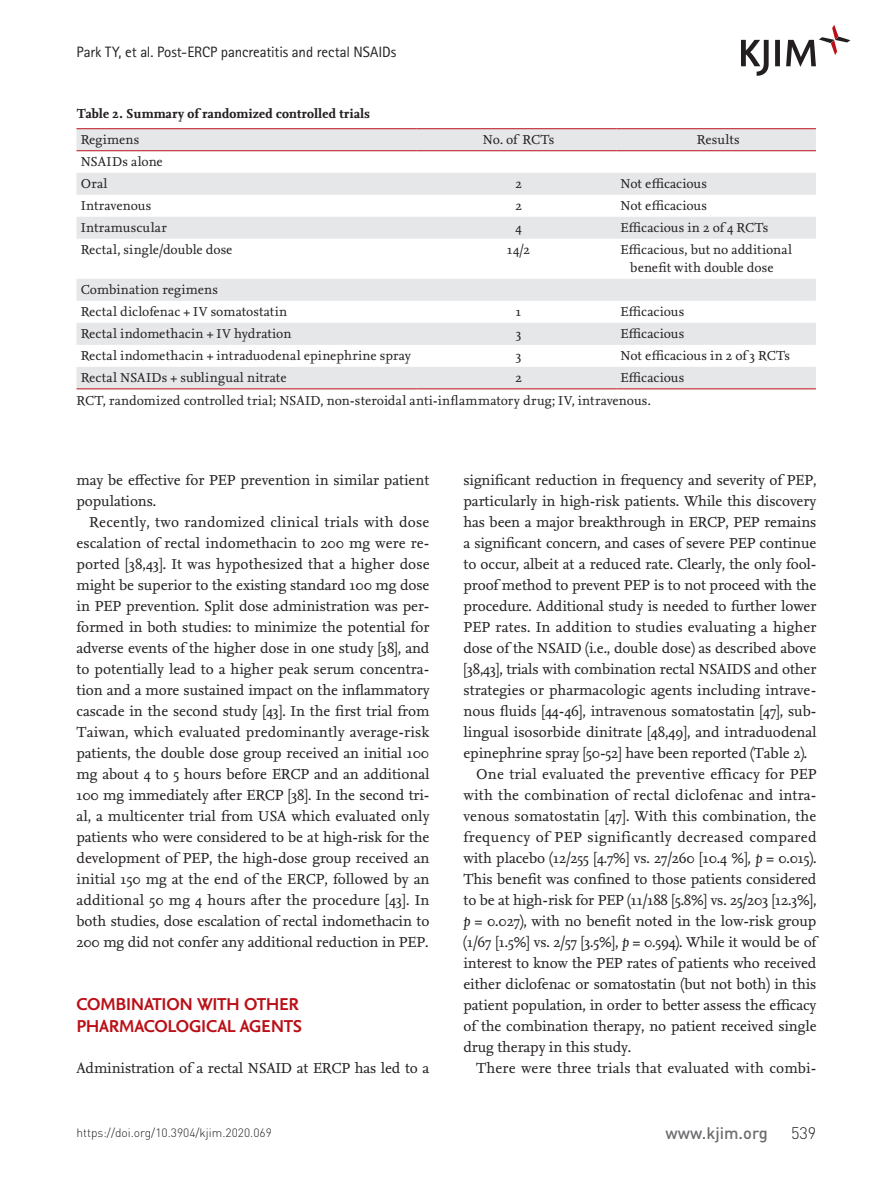
<style>
.page{position:relative;width:893px;height:1191px;background:#fff}
.page>*{position:absolute;margin:0;border:0;box-sizing:border-box;transform-origin:0 0}
.제목1{font:700 18px/22.5px "Nexus Sans";letter-spacing:-.025em;color:#bb1018}
.t1{font:500 16.5px "DIN Pro";color:#6c6d70}
.t2{font:300 16.5px "DIN Pro";color:#231f20}
.들였쓰기_본문{font:15px/21px "Nexus Serif";letter-spacing:-.01em;color:#231f20;text-align:justify}
.본문첫단락{font:15px/21px "Nexus Serif";letter-spacing:-.01em;color:#231f20;text-align:justify}
.t3{font:15px "Rotis Sans Serif Std";letter-spacing:-.01em;color:#231f20}
.들였쓰기_본문-2{font:15px "Nexus Serif";letter-spacing:.01em;color:#231f20}
.테이블{font:13.5px "Nexus Serif";letter-spacing:.005em;color:#231f20}
.테이블제목{font:700 13.5px "Nexus Serif";color:#231f20}
.t4{font:300 12px "DIN Pro";color:#231f20}
.s1{font-style:italic}
</style>
<div class="page">
<svg style="left:741px;top:25px;width:109px;height:51px"></svg>
<div style="left:77px;top:129px;width:739px;height:21px;background:#e6e7e9"></div>
<svg style="left:77px;top:173px;width:739px;height:215px;fill:#ebeced"></svg>
<hr style="left:77px;top:128px;width:340px;height:1px;background:#bb1018">
<hr style="left:417px;top:128px;width:199px;height:1px;background:#bb1018">
<hr style="left:616px;top:128px;width:200px;height:1px;background:#bb1018">
<hr style="left:77px;top:150px;width:340px;height:1px;background:#bb1018">
<hr style="left:417px;top:150px;width:199px;height:1px;background:#bb1018">
<hr style="left:616px;top:150px;width:200px;height:1px;background:#bb1018">
<hr style="left:77px;top:388px;width:340px;height:1px;background:#bb1018">
<hr style="left:417px;top:388px;width:199px;height:1px;background:#bb1018">
<hr style="left:616px;top:388px;width:200px;height:1px;background:#bb1018">
<p class="t3" style="left:77px;top:43px;width:321px">Park TY, et al. Post-ERCP pancreatitis and rectal NSAIDs</p>
<p class="테이블제목" style="left:77px;top:104px;width:295px">Table 2. Summary of randomized controlled trials</p>
<p class="테이블" style="left:81px;top:131px;width:60px">Regimens</p>
<p class="테이블" style="left:483px;top:131px;width:73px">No. of RCTs</p>
<p class="테이블" style="left:697px;top:131px;width:44px">Results</p>
<p class="테이블" style="left:81px;top:153px;width:84px">NSAIDs alone</p>
<p class="테이블" style="left:81px;top:175px;width:28px">Oral</p>
<p class="테이블" style="left:515px;top:175px;width:8px">2</p>
<p class="테이블" style="left:621px;top:175px;width:88px">Not efficacious</p>
<p class="테이블" style="left:81px;top:197px;width:72px">Intravenous</p>
<p class="테이블" style="left:515px;top:197px;width:8px">2</p>
<p class="테이블" style="left:621px;top:197px;width:88px">Not efficacious</p>
<p class="테이블" style="left:81px;top:219px;width:88px">Intramuscular</p>
<p class="테이블" style="left:515px;top:219px;width:8px">4</p>
<p class="테이블" style="left:621px;top:219px;width:149px">Efficacious in 2 of 4 RCTs</p>
<p class="테이블" style="left:81px;top:241px;width:153px">Rectal, single/double dose</p>
<p class="테이블" style="left:507px;top:241px;width:24px">14/2</p>
<p class="테이블" style="left:621px;top:241px;width:173px">Efficacious, but no additional</p>
<p class="테이블" style="left:630px;top:259px;width:145px">benefit with double dose</p>
<p class="테이블" style="left:81px;top:281px;width:139px">Combination regimens</p>
<p class="테이블" style="left:81px;top:303px;width:208px">Rectal diclofenac + IV somatostatin</p>
<p class="테이블" style="left:516px;top:303px;width:7px">1</p>
<p class="테이블" style="left:621px;top:303px;width:65px">Efficacious</p>
<p class="테이블" style="left:81px;top:325px;width:212px">Rectal indomethacin + IV hydration</p>
<p class="테이블" style="left:516px;top:325px;width:7px">3</p>
<p class="테이블" style="left:621px;top:325px;width:65px">Efficacious</p>
<p class="테이블" style="left:81px;top:347px;width:332px">Rectal indomethacin + intraduodenal epinephrine spray</p>
<p class="테이블" style="left:516px;top:347px;width:7px">3</p>
<p class="테이블" style="left:621px;top:347px;width:171px">Not efficacious in 2 of 3 RCTs</p>
<p class="테이블" style="left:81px;top:369px;width:207px">Rectal NSAIDs + sublingual nitrate</p>
<p class="테이블" style="left:515px;top:369px;width:8px">2</p>
<p class="테이블" style="left:621px;top:369px;width:65px">Efficacious</p>
<p class="테이블" style="left:77px;top:391px;width:576px">RCT, randomized controlled trial; NSAID, non-steroidal anti-inflammatory drug; IV, intravenous.</p>
<p class="들였쓰기_본문" style="left:77px;top:469px;width:354px">may be effective for PEP prevention in similar patient populations.</p>
<p class="들였쓰기_본문" style="left:77px;top:511px;width:355px;text-indent:13px">Recently, two randomized clinical trials with dose escalation of rectal indomethacin to 200 mg were re&shy;ported [38,43]. It was hypothesized that a higher dose might be superior to the existing standard 100 mg dose in PEP prevention. Split dose administration was per&shy;formed in both studies: to minimize the potential for adverse events of the higher dose in one study [38], and to potentially lead to a higher peak serum concentra&shy;tion and a more sustained impact on the inflammatory cascade in the second study [43]. In the first trial from Taiwan, which evaluated predominantly average-risk patients, the double dose group received an initial 100 mg about 4 to 5 hours before ERCP and an additional 100 mg immediately after ERCP [38]. In the second tri&shy;al, a multicenter trial from USA which evaluated only patients who were considered to be at high-risk for the development of PEP, the high-dose group received an initial 150 mg at the end of the ERCP, followed by an additional 50 mg 4 hours after the procedure [43]. In both studies, dose escalation of rectal indomethacin to 200 mg did not confer any additional reduction in PEP.</p>
<p class="제목1" style="left:77px;top:992px;width:227px">COMBINATION WITH OTHER<br>PHARMACOLOGICAL AGENTS</p>
<p class="본문첫단락" style="left:77px;top:1057px;width:354px">Administration of a rectal NSAID at ERCP has led to a</p>
<p class="본문첫단락" style="left:463px;top:469px;width:355px">significant reduction in frequency and severity of PEP, particularly in high-risk patients. While this discovery has been a major breakthrough in ERCP, PEP remains a significant concern, and cases of severe PEP continue to occur, albeit at a reduced rate. Clearly, the only fool&shy;proof method to prevent PEP is to not proceed with the procedure. Additional study is needed to further lower PEP rates. In addition to studies evaluating a higher dose of the NSAID (i.e., double dose) as described above [38,43], trials with combination rectal NSAIDS and other strategies or pharmacologic agents including intrave&shy;nous fluids [44-46], intravenous somatostatin [47], sub&shy;lingual isosorbide dinitrate [48,49], and intraduodenal epinephrine spray [50-52] have been reported (Table 2).</p>
<p class="들였쓰기_본문" style="left:463px;top:763px;width:355px;text-indent:13px">One trial evaluated the preventive efficacy for PEP with the combination of rectal diclofenac and intra&shy;venous somatostatin [47]. With this combination, the frequency of PEP significantly decreased compared with placebo (12/255 [4.7%] vs. 27/260 [10.4 %], <span class="s1">p</span> = 0.015).<br>This benefit was confined to those patients considered to be at high-risk for PEP (11/188 [5.8%] vs. 25/203 [12.3%], <span class="s1">p</span> = 0.027), with no benefit noted in the low-risk group (1/67 [1.5%] vs. 2/57 [3.5%], <span class="s1">p</span> = 0.594). While it would be of interest to know the PEP rates of patients who received either diclofenac or somatostatin (but not both) in this patient population, in order to better assess the efficacy of the combination therapy, no patient received single drug therapy in this study.</p>
<p class="들였쓰기_본문-2" style="left:476px;top:1058px;width:342px">There were three trials that evaluated with combi-</p>
<p class="t4" style="left:77px;top:1124px;width:197px">https://doi.org/10.3904/kjim.2020.069</p>
<p class="t1" style="left:666px;top:1121px;width:104px">www.kjim.org</p>
<p class="t2" style="left:791px;top:1121px;width:27px">539</p>
</div>
